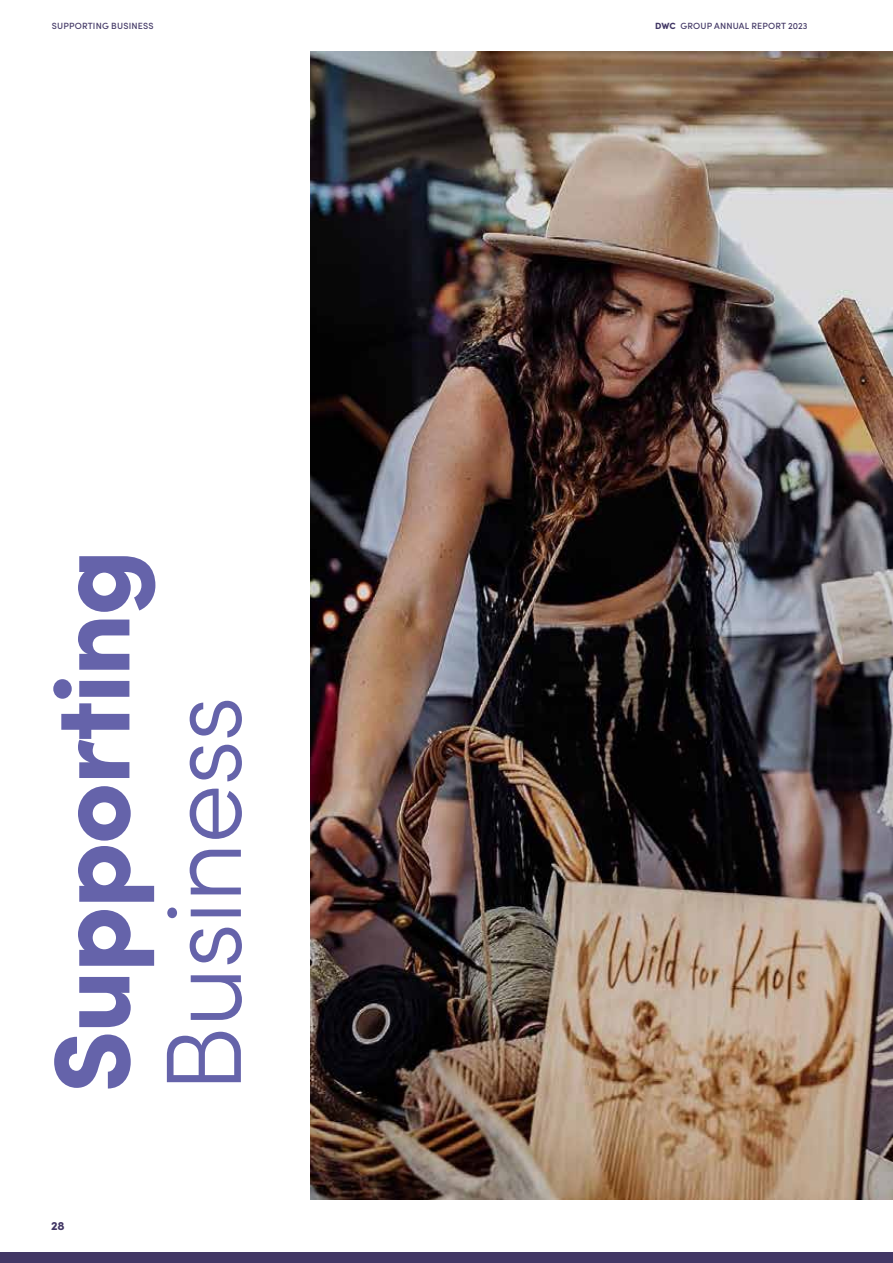
<style>
.page{position:relative;width:893px;height:1263px;background:#fff}
.page>*{position:absolute;margin:0;border:0;box-sizing:border-box;transform-origin:0 0}
.t1{font:900 107.4px "Sofia Pro";letter-spacing:-.02em;color:#6563aa}
.t2{font:300 107.4px "Sofia Pro";letter-spacing:-.02em;color:#6563aa}
.t3{font:900 12px "Sofia Pro";color:#423765}
.t4{font:500 9px "Sofia Pro";letter-spacing:.02em;color:#423765}
.s1{font-weight:900}
</style>
<div class="page">
<div style="left:0;top:1252px;width:892px;height:11px;background:#423765"></div>
<img style="left:310px;top:51px;width:583px;height:1148px">
<p class="t4" style="left:52px;top:19px;width:103px">SUPPORTING BUSINESS</p>
<p class="t4" style="left:655px;top:19px;width:154px"><span class="s1">DWC</span> GROUP ANNUAL REPORT 2023</p>
<h1 class="t1" style="left:7px;top:1093px;width:545px;rotate:-90deg">Supporting</h1>
<h1 class="t2" style="left:126px;top:1093px;width:399px;rotate:-90deg">Business</h1>
<h2 class="t3" style="left:51px;top:1216px;width:15px">28</h2>
</div>
